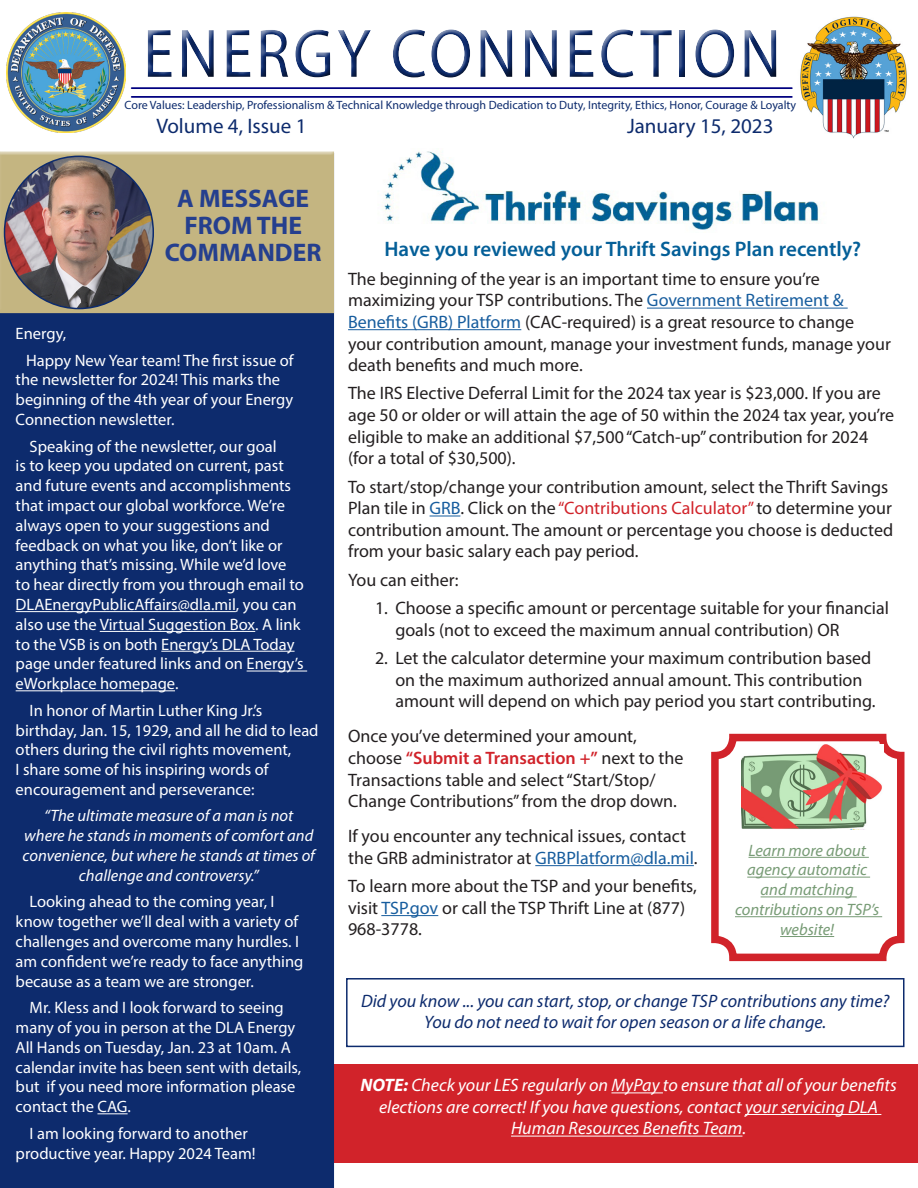
<style>
.page{position:relative;width:918px;height:1188px;background:#fff}
.page>*{position:absolute;margin:0;border:0;box-sizing:border-box;transform-origin:0 0}
.t1{font:69.3px "Myriad Pro";letter-spacing:.05em;color:#0d2b6d;scale:.91 1}
.t2{font:700 25.5px/27px "Myriad Pro";color:#253f8e;text-align:center}
.t3{font:600 21px "Myriad Pro";color:#045f98}
.t4{font:21px "Myriad Pro";color:#0d2b6d}
.t5{font:18px/21.6px "Myriad Pro";color:#231f20}
.t6{font:italic 18px/21.6px "Myriad Pro";color:#fff;text-align:center}
.t7{font:italic 18px/21.6px "Myriad Pro";color:#0d2b6d;text-align:center}
.t8{font:16.5px/19.8px "Myriad Pro";color:#fff}
.t9{font:italic 16.5px/19.8px "Myriad Pro";color:#fff;text-align:center}
.t10{font:italic 16.5px/19.8px "Myriad Pro";color:#779b75;text-align:center}
.t11{font:12px "Myriad Pro";color:#0d2b6d}
.s1{color:#175d9e}
.s2{color:#d1232a}
.s3{font-weight:600;color:#d1232a}
.s4{font-weight:700}
</style>
<div class="page">
<hr style="left:647px;top:308px;width:201px;height:1px;background:#175d9e">
<hr style="left:348px;top:329px;width:173px;height:1px;background:#175d9e">
<hr style="left:430px;top:516px;width:30px;height:1px;background:#175d9e">
<hr style="left:535px;top:865px;width:159px;height:1px;background:#175d9e">
<hr style="left:381px;top:915px;width:57px;height:1px;background:#175d9e">
<div style="left:346px;top:978px;width:558px;height:69px;border:2px solid #0d2b6d"></div>
<hr style="left:748px;top:857px;width:121px;height:1px;background:#779b75">
<hr style="left:747px;top:877px;width:123px;height:1px;background:#779b75">
<hr style="left:761px;top:897px;width:96px;height:1px;background:#779b75">
<hr style="left:735px;top:916px;width:147px;height:1px;background:#779b75">
<hr style="left:780px;top:936px;width:54px;height:1px;background:#779b75">
<div style="left:711px;top:734px;width:193px;height:227px;border:8px solid #d1232a;border-radius:18px"></div>
<img style="left:742px;top:744px;width:140px;height:85px">
<img style="left:382px;top:151px;width:438px;height:79px">
<div style="left:333px;top:1064px;width:585px;height:98px;background:#d1232a"></div>
<hr style="left:611px;top:1092px;width:52px;height:1px;background:#fff">
<hr style="left:745px;top:1114px;width:136px;height:1px;background:#fff">
<hr style="left:511px;top:1136px;width:231px;height:1px;background:#fff">
<div style="left:139px;top:23px;width:648px;height:65px;background:#231f20;opacity:.75"></div>
<img style="left:6px;top:13px;width:120px;height:120px">
<img style="left:800px;top:16px;width:107px;height:123px">
<hr style="left:132px;top:87px;width:660px;height:2px;background:#000080">
<hr style="left:132px;top:96px;width:660px;height:2px;background:#000080">
<div style="left:0;top:313px;width:334px;height:875px;background:#0d2b6d"></div>
<hr style="left:16px;top:611px;width:220px;height:1px;background:#fff">
<hr style="left:100px;top:631px;width:155px;height:1px;background:#fff">
<hr style="left:161px;top:651px;width:134px;height:1px;background:#fff">
<hr style="left:247px;top:671px;width:60px;height:1px;background:#fff">
<hr style="left:16px;top:690px;width:159px;height:1px;background:#fff">
<hr style="left:97px;top:1113px;width:31px;height:1px;background:#fff">
<div style="left:0;top:148px;width:337px;height:164px;background:#fff;opacity:.75"></div>
<img style="left:5px;top:156px;width:148px;height:153px">
<h1 class="t1" style="left:143px;top:11px;width:703px">ENERGY CONNECTION</h1>
<p class="t11" style="left:125px;top:97px;width:673px">Core Values: Leadership, Professionalism &amp; Technical Knowledge through Dedication to Duty, Integrity, Ethics, Honor, Courage &amp; Loyalty</p>
<p class="t4" style="left:156px;top:113px;width:152px">Volume 4, Issue 1</p>
<p class="t4" style="left:627px;top:113px;width:148px">January 15, 2023</p>
<p class="t2" style="left:165px;top:184px;width:158px">A MESSAGE<br>FROM THE<br>COMMANDER</p>
<p class="t8" style="left:16px;top:323px;width:52px">Energy,</p>
<p class="t8" style="left:16px;top:350px;width:280px;text-indent:10px">Happy New Year team! The first issue of the newsletter for 2024! This marks the beginning of the 4th year of your Energy Connection newsletter.</p>
<p class="t8" style="left:16px;top:436px;width:290px;text-indent:14px">Speaking of the newsletter, our goal<br>is to keep you updated on current, past and future events and accomplishments that impact our global workforce. We’re always open to your suggestions and feedback on what you like, don’t like or anything that’s missing. While we’d love to hear directly from you through email to DLAEnergyPublicAffairs@dla.mil, you can also use the Virtual Suggestion Box. A link to the VSB is on both Energy’s DLA Today page under featured links and on Energy’s eWorkplace homepage.</p>
<p class="t8" style="left:16px;top:700px;width:304px;text-indent:14px">In honor of Martin Luther King Jr.’s birthday, Jan. 15, 1929, and all he did to lead others during the civil rights movement,<br>I share some of his inspiring words of encouragement and perseverance:</p>
<p class="t9" style="left:23px;top:806px;width:294px">“The ultimate measure of a man is not where he stands in moments of comfort and convenience, but where he stands at times of challenge and controversy.”</p>
<p class="t8" style="left:16px;top:892px;width:289px;text-indent:14px">Looking ahead to the coming year, I know together we’ll deal with a variety of challenges and overcome many hurdles. I am confident we’re ready to face anything because as a team we are stronger.</p>
<p class="t8" style="left:16px;top:997px;width:287px;text-indent:14px">Mr. Kless and I look forward to seeing many of you in person at the DLA Energy All Hands on Tuesday, Jan. 23 at 10am. A calendar invite has been sent with details, but if you need more information please contact the CAG.</p>
<p class="t8" style="left:16px;top:1123px;width:241px;text-align:center">I am looking forward to another productive year. Happy 2024 Team!</p>
<p class="t3" style="left:385px;top:236px;width:478px">Have you reviewed your Thrift Savings Plan recently?</p>
<p class="t5" style="left:348px;top:268px;width:544px">The beginning of the year is an important time to ensure you’re maximizing your TSP contributions. The <span class="s1">Government Retirement &amp; Benefits (GRB) Platform</span> (CAC-required) is a great resource to change your contribution amount, manage your investment funds, manage your death benefits and much more.</p>
<p class="t5" style="left:348px;top:382px;width:548px">The IRS Elective Deferral Limit for the 2024 tax year is $23,000. If you are age 50 or older or will attain the age of 50 within the 2024 tax year, you’re eligible to make an additional $7,500 “Catch-up” contribution for 2024 (for a total of $30,500).</p>
<p class="t5" style="left:348px;top:475px;width:547px">To start/stop/change your contribution amount, select the Thrift Savings Plan tile in <span class="s1">GRB</span>. Click on the <span class="s2">“Contributions Calculator”</span> to determine your contribution amount. The amount or percentage you choose is deducted from your basic salary each pay period.</p>
<p class="t5" style="left:348px;top:569px;width:112px">You can either:</p>
<p class="t5" style="left:395px;top:597px;width:495px;text-indent:-20px">1. Choose a specific amount or percentage suitable for your financial goals (not to exceed the maximum annual contribution) OR</p>
<p class="t5" style="left:395px;top:647px;width:482px;text-indent:-20px">2. Let the calculator determine your maximum contribution based on the maximum authorized annual amount. This contribution amount will depend on which pay period you start contributing.</p>
<p class="t5" style="left:348px;top:725px;width:337px">Once you’ve determined your amount, choose <span class="s3">“Submit a Transaction +”</span> next to the Transactions table and select “Start/Stop/ Change Contributions” from the drop down.</p>
<p class="t5" style="left:348px;top:825px;width:351px">If you encounter any technical issues, contact the GRB administrator at <span class="s1">GRBPlatform@dla.mil</span>.</p>
<p class="t5" style="left:348px;top:875px;width:350px">To learn more about the TSP and your benefits, visit <span class="s1">TSP.gov</span> or call the TSP Thrift Line at (877)<br>968-3778.</p>
<p class="t10" style="left:735px;top:840px;width:146px">Learn more about agency automatic and matching contributions on TSP’s website!</p>
<p class="t7" style="left:361px;top:989px;width:530px">Did you know ... you can start, stop, or change TSP contributions any time?<br>You do not need to wait for open season or a life change.</p>
<p class="t6" style="left:361px;top:1074px;width:538px"><span class="s4">NOTE:</span> Check your LES regularly on MyPay to ensure that all of your benefits elections are correct! If you have questions, contact your servicing DLA<br>Human Resources Benefits Team.</p>
</div>
